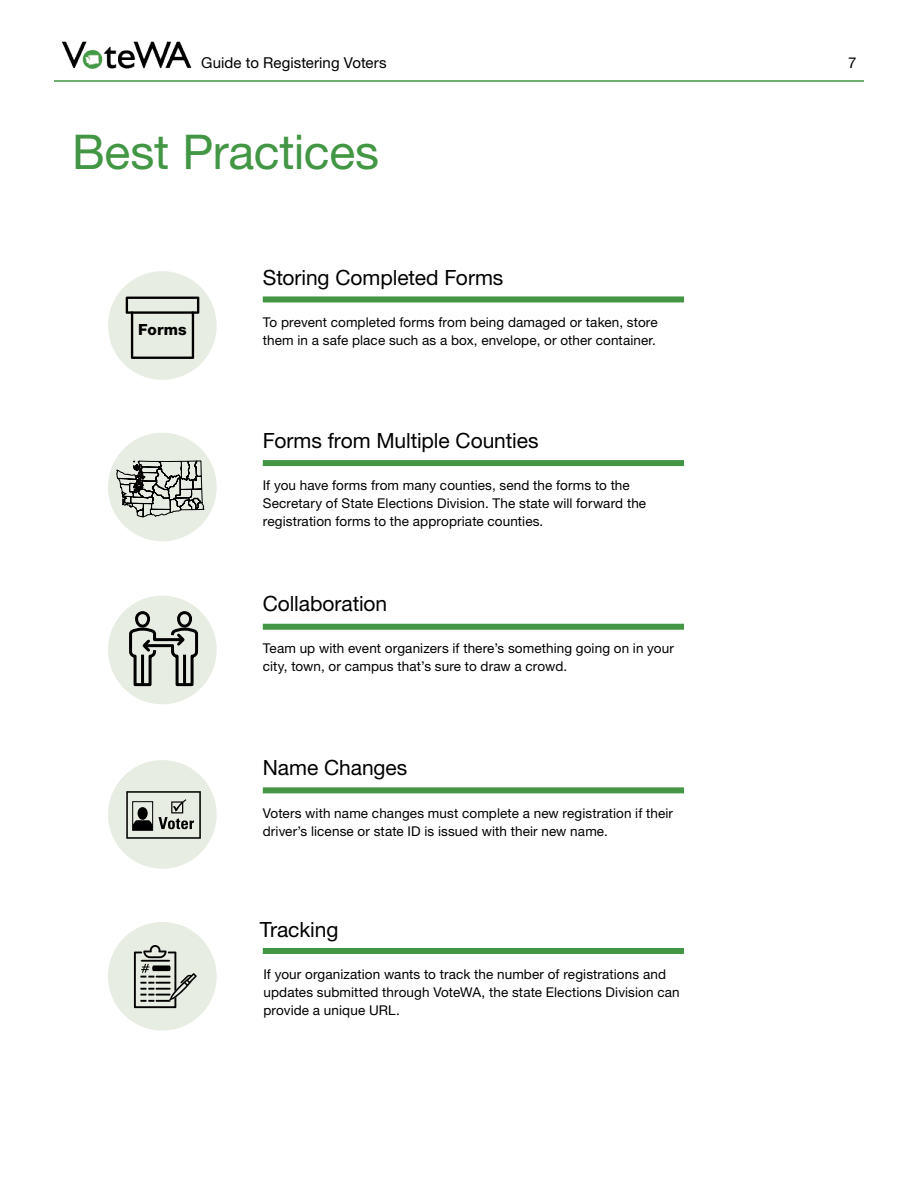
<style>
.page{position:relative;width:918px;height:1188px;background:#fff}
.page>*{position:absolute;margin:0;border:0;box-sizing:border-box;transform-origin:0 0}
.t1{font:48px "Helvetica Neue LT Std";letter-spacing:-.005em;color:#429644}
.t2{font:21px "Helvetica Neue LT Std";letter-spacing:-.005em;color:#000}
.t3{font:800 15.45px "Helvetica Neue LT Std";letter-spacing:.01em;color:#000}
.t4{font:15px "Helvetica Neue LT Std";letter-spacing:.005em;color:#000}
.t5{font:13.5px/18px "Helvetica Neue LT Std";letter-spacing:.01em;color:#000}
</style>
<div class="page">
<img style="left:61px;top:41px;width:131px;height:28px">
<hr style="left:54px;top:80px;width:810px;height:2px;background:#429644">
<div style="left:108px;top:271px;width:109px;height:109px;background:#e8ede3;border-radius:50%"></div>
<div style="left:108px;top:433px;width:109px;height:108px;background:#e8ede3;border-radius:50%"></div>
<div style="left:108px;top:596px;width:109px;height:108px;background:#e8ede3;border-radius:50%"></div>
<div style="left:108px;top:760px;width:109px;height:109px;background:#e8ede3;border-radius:50%"></div>
<div style="left:108px;top:922px;width:109px;height:109px;background:#e8ede3;border-radius:50%"></div>
<div style="left:263px;top:296px;width:421px;height:6px;background:#429644"></div>
<div style="left:263px;top:460px;width:421px;height:6px;background:#429644"></div>
<div style="left:263px;top:624px;width:421px;height:6px;background:#429644"></div>
<div style="left:263px;top:787px;width:421px;height:6px;background:#429644"></div>
<div style="left:263px;top:948px;width:421px;height:6px;background:#429644"></div>
<svg style="left:126px;top:791px;width:75px;height:48px"></svg>
<div style="left:132px;top:801px;width:21px;height:30px;border:1px solid #000"></div>
<svg style="left:134px;top:945px;width:63px;height:63px"></svg>
<div style="left:135px;top:611px;width:15px;height:17px;border:3px solid #000;border-radius:6px"></div>
<div style="left:177px;top:611px;width:15px;height:17px;border:3px solid #000;border-radius:6px"></div>
<svg style="left:129px;top:626px;width:70px;height:61px"></svg>
<svg style="left:126px;top:297px;width:73px;height:62px"></svg>
<svg style="left:116px;top:433px;width:89px;height:96px"></svg>
<p class="t4" style="left:201px;top:53px;width:187px">Guide to Registering Voters</p>
<p class="t4" style="left:848px;top:53px;width:10px">7</p>
<h1 class="t1" style="left:72px;top:124px;width:309px">Best Practices</h1>
<p class="t3" style="left:138px;top:321px;width:50px">Forms</p>
<h2 class="t2" style="left:263px;top:265px;width:242px">Storing Completed Forms</h2>
<p class="t5" style="left:263px;top:313px;width:396px">To prevent completed forms from being damaged or taken, store them in a safe place such as a box, envelope, or other container.</p>
<h2 class="t2" style="left:263px;top:428px;width:277px">Forms from Multiple Counties</h2>
<p class="t5" style="left:263px;top:476px;width:385px">If you have forms from many counties, send the forms to the<br>Secretary of State Elections Division. The state will forward the registration forms to the appropriate counties.</p>
<h2 class="t2" style="left:263px;top:591px;width:126px">Collaboration</h2>
<p class="t5" style="left:263px;top:639px;width:413px">Team up with event organizers if there’s something going on in your city, town, or campus that’s sure to draw a crowd.</p>
<h2 class="t2" style="left:263px;top:755px;width:146px">Name Changes</h2>
<p class="t5" style="left:263px;top:804px;width:412px">Voters with name changes must complete a new registration if their driver’s license or state ID is issued with their new name.</p>
<h2 class="t2" style="left:260px;top:917px;width:80px">Tracking</h2>
<p class="t5" style="left:263px;top:965px;width:418px">If your organization wants to track the number of registrations and updates submitted through VoteWA, the state Elections Division can provide a unique URL.</p>
</div>
